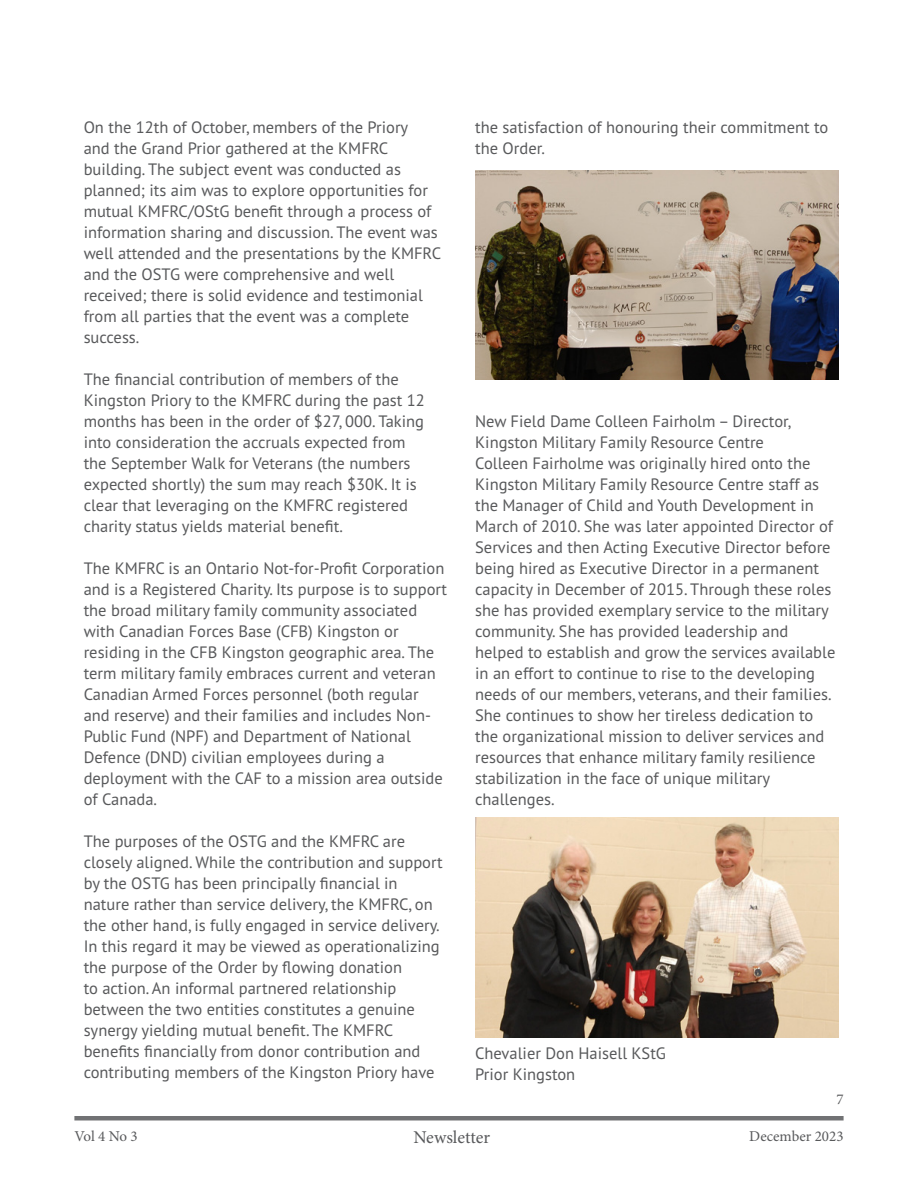
<style>
.page{position:relative;width:918px;height:1188px;background:#fff}
.page>*{position:absolute;margin:0;border:0;box-sizing:border-box;transform-origin:0 0}
.t1{font:18px "Minion Pro";color:#58595b}
.t2{font:16.5px/21px "PT Sans";color:#58595b}
.t3{font:15px "Minion Pro";color:#58595b}
</style>
<div class="page">
<hr style="left:74px;top:1116px;width:770px;height:4px;background:#717274">
<img style="left:475px;top:170px;width:364px;height:210px">
<img style="left:475px;top:818px;width:364px;height:219px">
<p class="t2" style="left:84px;top:116px;width:359px">On the 12th of October, members of the Priory<br>and the Grand Prior gathered at the KMFRC building. The subject event was conducted as planned; its aim was to explore opportunities for mutual KMFRC/OStG benefit through a process of information sharing and discussion. The event was well attended and the presentations by the KMFRC and the OSTG were comprehensive and well received; there is solid evidence and testimonial from all parties that the event was a complete success.</p>
<p class="t2" style="left:84px;top:368px;width:343px">The financial contribution of members of the Kingston Priory to the KMFRC during the past 12 months has been in the order of $27, 000. Taking into consideration the accruals expected from the September Walk for Veterans (the numbers expected shortly) the sum may reach $30K. It is clear that leveraging on the KMFRC registered charity status yields material benefit.</p>
<p class="t2" style="left:84px;top:557px;width:365px">The KMFRC is an Ontario Not-for-Profit Corporation and is a Registered Charity. Its purpose is to support the broad military family community associated with Canadian Forces Base (CFB) Kingston or residing in the CFB Kingston geographic area. The term military family embraces current and veteran Canadian Armed Forces personnel (both regular and reserve) and their families and includes Non-Public Fund (NPF) and Department of National Defence (DND) civilian employees during a deployment with the CAF to a mission area outside of Canada.</p>
<p class="t2" style="left:84px;top:830px;width:361px">The purposes of the OSTG and the KMFRC are closely aligned. While the contribution and support by the OSTG has been principally financial in nature rather than service delivery, the KMFRC, on the other hand, is fully engaged in service delivery.<br>In this regard it may be viewed as operationalizing the purpose of the Order by flowing donation<br>to action. An informal partnered relationship between the two entities constitutes a genuine synergy yielding mutual benefit. The KMFRC benefits financially from donor contribution and contributing members of the Kingston Priory have</p>
<p class="t2" style="left:475px;top:116px;width:355px">the satisfaction of honouring their commitment to the Order.</p>
<p class="t2" style="left:475px;top:410px;width:362px">New Field Dame Colleen Fairholm – Director, Kingston Military Family Resource Centre<br>Colleen Fairholme was originally hired onto the Kingston Military Family Resource Centre staff as the Manager of Child and Youth Development in March of 2010. She was later appointed Director of Services and then Acting Executive Director before being hired as Executive Director in a permanent capacity in December of 2015. Through these roles she has provided exemplary service to the military community. She has provided leadership and helped to establish and grow the services available in an effort to continue to rise to the developing needs of our members, veterans, and their families.<br>She continues to show her tireless dedication to the organizational mission to deliver services and resources that enhance military family resilience stabilization in the face of unique military challenges.</p>
<p class="t2" style="left:475px;top:1043px;width:192px">Chevalier Don Haisell KStG<br>Prior Kingston</p>
<p class="t3" style="left:836px;top:1089px;width:9px">7</p>
<p class="t3" style="left:74px;top:1126px;width:65px">Vol 4 No 3</p>
<p class="t1" style="left:413px;top:1126px;width:78px">Newsletter</p>
<p class="t3" style="left:749px;top:1126px;width:96px">December 2023</p>
</div>
